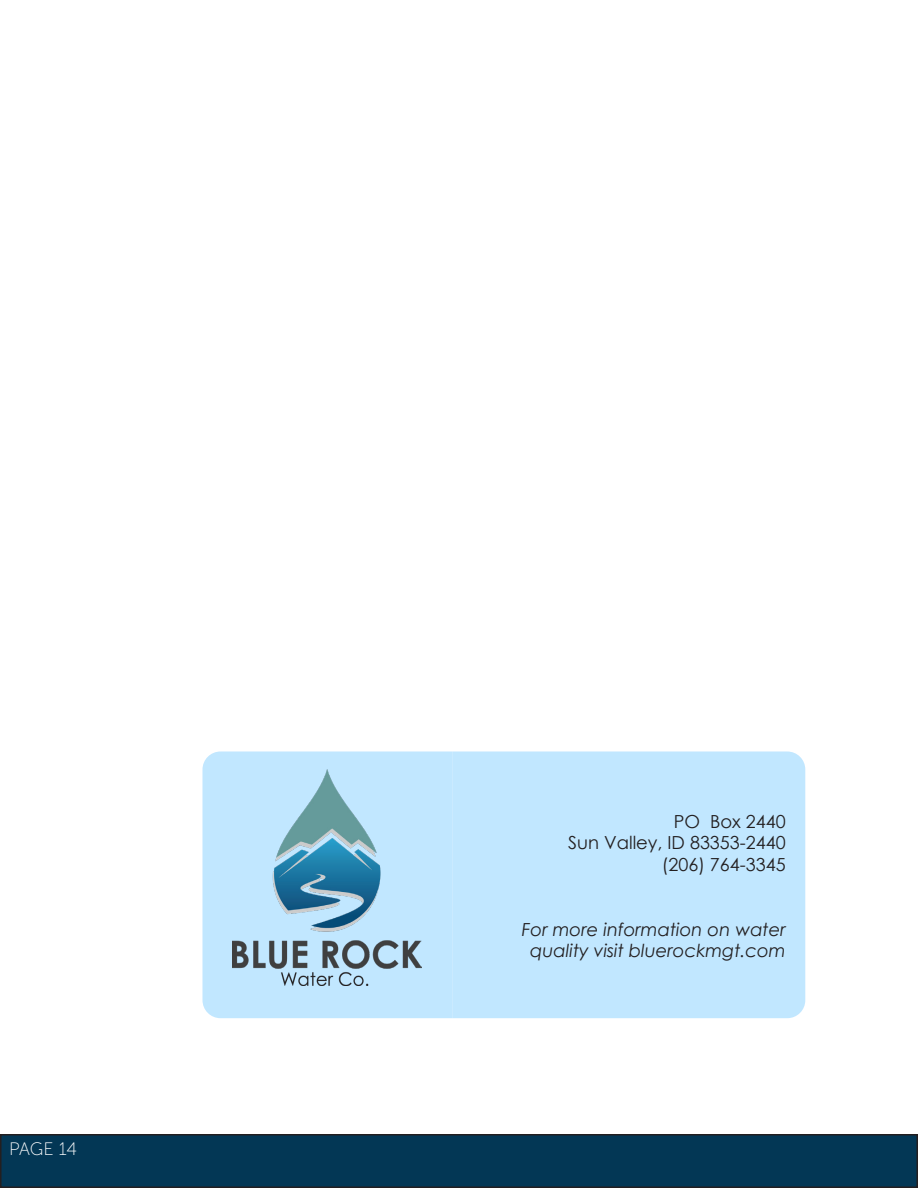
<style>
.page{position:relative;width:918px;height:1188px;background:#fff}
.page>*{position:absolute;margin:0;border:0;box-sizing:border-box;transform-origin:0 0}
.t1{font:italic 18px "Century Gothic";color:#231f20}
.t2{font:18px "Century Gothic";color:#231f20}
.t3{font:18px "Museo Sans 100";letter-spacing:-.01em;color:#fff}
</style>
<div class="page">
<div style="left:1px;top:1135px;width:916px;height:52px;background:#033755"></div>
<div style="left:0;top:1134px;width:918px;height:54px;border:2px solid #231f20"></div>
<div style="left:202px;top:752px;width:250px;height:266px;background:#c1e7ff"></div>
<img style="left:233px;top:770px;width:189px;height:216px">
<div style="left:452px;top:752px;width:353px;height:266px;background:#c1e7ff"></div>
<p class="t3" style="left:9px;top:1140px;width:70px">PAGE 14</p>
<p class="t2" style="left:674px;top:809px;width:113px">PO Box 2440</p>
<p class="t2" style="left:568px;top:830px;width:219px">Sun Valley, ID 83353-2440</p>
<p class="t2" style="left:662px;top:852px;width:125px">(206) 764-3345</p>
<p class="t1" style="left:522px;top:917px;width:266px">For more information on water</p>
<p class="t1" style="left:530px;top:938px;width:257px">quality visit bluerockmgt.com</p>
</div>
